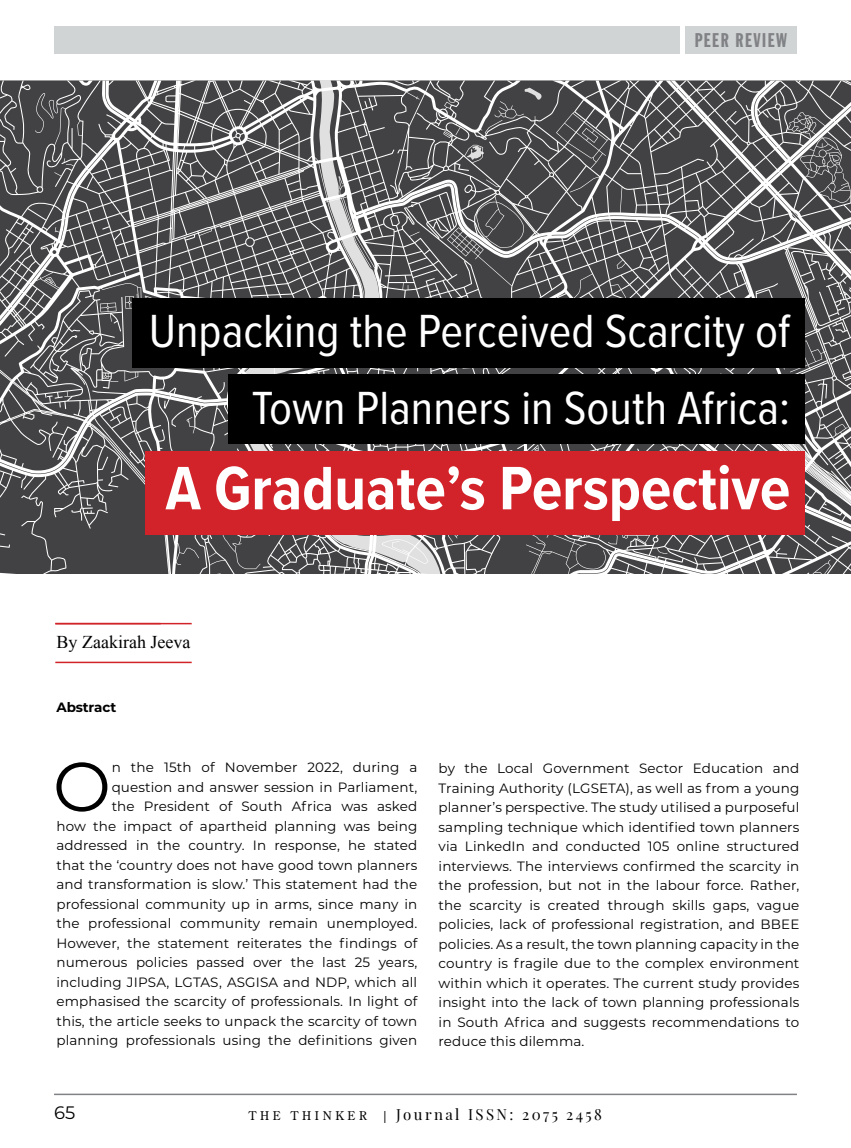
<style>
.page{position:relative;width:851px;height:1148px;background:#fff}
.page>*{position:absolute;margin:0;border:0;box-sizing:border-box;transform-origin:0 0}
.t1{font:69.15px "Montserrat";color:#000}
.t2{font:700 63.6px "Proxima Nova Cond";color:#fff}
.t3{font:48.15px/76.7px "Proxima Nova Cond";color:#fff;text-align:right}
.t4{font:19.5px "Franklin Gothic Std Extra Cond";letter-spacing:.08em;color:#808285}
.t5{font:18px "Times New Roman";color:#000}
.t6{font:18px "Montserrat";color:#000}
.t7{font:15px "Playfair Display";letter-spacing:.16em;color:#000}
.t8{font:13.5px/19.5px "Montserrat";letter-spacing:.01em;color:#000;text-align:right}
.t9{font:700 13.5px "Montserrat";letter-spacing:-.01em;color:#000}
.t10{font:12px "Century Old Style Std";letter-spacing:.3em;color:#000}
.s1{font-family:"Century Old Style Std";font-size:12px}
</style>
<div class="page">
<svg style="left:0;top:81px;width:850px;height:493px;background:#696869"></svg>
<svg style="left:844px;top:81px;width:6px;height:3px"></svg>
<svg style="left:78px;top:81px;width:15px;height:5px"></svg>
<svg style="left:0;top:81px;width:17px;height:49px"></svg>
<svg style="left:844px;top:377px;width:6px;height:4px"></svg>
<svg style="left:393px;top:81px;width:27px;height:4px"></svg>
<svg style="left:494px;top:101px;width:30px;height:17px"></svg>
<svg style="left:447px;top:535px;width:6px;height:7px"></svg>
<svg style="left:125px;top:296px;width:9px;height:13px"></svg>
<svg style="left:100px;top:302px;width:17px;height:10px"></svg>
<hr style="left:54px;top:1093px;width:742px;height:2px;background:#808285">
<div style="left:685px;top:26px;width:111px;height:28px;background:#d1d4d4"></div>
<div style="left:54px;top:26px;width:625px;height:28px;background:#d1d4d4"></div>
<hr style="left:55px;top:623px;width:137px;height:1px;background:#d12429">
<hr style="left:55px;top:661px;width:137px;height:2px;background:#d12429">
<div style="left:132px;top:298px;width:672px;height:70px;background:#000"></div>
<div style="left:228px;top:374px;width:576px;height:70px;background:#000"></div>
<div style="left:145px;top:451px;width:659px;height:84px;background:#d2232a"></div>
<h3 class="t4" style="left:694px;top:30px;width:94px">PEER REVIEW</h3>
<h3 class="t3" style="left:149px;top:291px;width:643px">Unpacking the Perceived Scarcity of<br>Town Planners in South Africa:</h3>
<h2 class="t2" style="left:166px;top:441px;width:626px">A Graduate’s Perspective</h2>
<h3 class="t5" style="left:56px;top:630px;width:135px">By Zaakirah Jeeva</h3>
<p class="t9" style="left:56px;top:697px;width:61px">Abstract</p>
<p class="t8" style="left:56px;top:757px;width:362px">n the 15th of November 2022, during a question and answer session in Parliament,<br>the President of South Africa was asked<br>how the impact of apartheid planning was being addressed in the country. In response, he stated that the ‘country does not have good town planners and transformation is slow.’ This statement had the professional community up in arms, since many in the professional community remain unemployed.<br>However, the statement reiterates the findings of numerous policies passed over the last 25 years, including JIPSA, LGTAS, ASGISA and NDP, which all emphasised the scarcity of professionals. In light of this, the article seeks to unpack the scarcity of town planning professionals using the definitions given</p>
<p class="t8" style="left:438px;top:758px;width:362px;text-align:justify">by the Local Government Sector Education and Training Authority (LGSETA), as well as from a young planner’s perspective. The study utilised a purposeful sampling technique which identified town planners via LinkedIn and conducted 105 online structured interviews. The interviews confirmed the scarcity in the profession, but not in the labour force. Rather, the scarcity is created through skills gaps, vague policies, lack of professional registration, and BBEE policies. As a result, the town planning capacity in the country is fragile due to the complex environment within which it operates. The current study provides insight into the lack of town planning professionals in South Africa and suggests recommendations to reduce this dilemma.</p>
<h1 class="t1" style="left:53px;top:739px;width:60px">O</h1>
<h3 class="t6" style="left:54px;top:1100px;width:23px">65</h3>
<p class="t10" style="left:249px;top:1108px;width:119px">THE THINKER</p>
<p class="t7" style="left:383px;top:1103px;width:220px"><span class="s1">|</span> Journal ISSN: 2075 2458</p>
</div>
